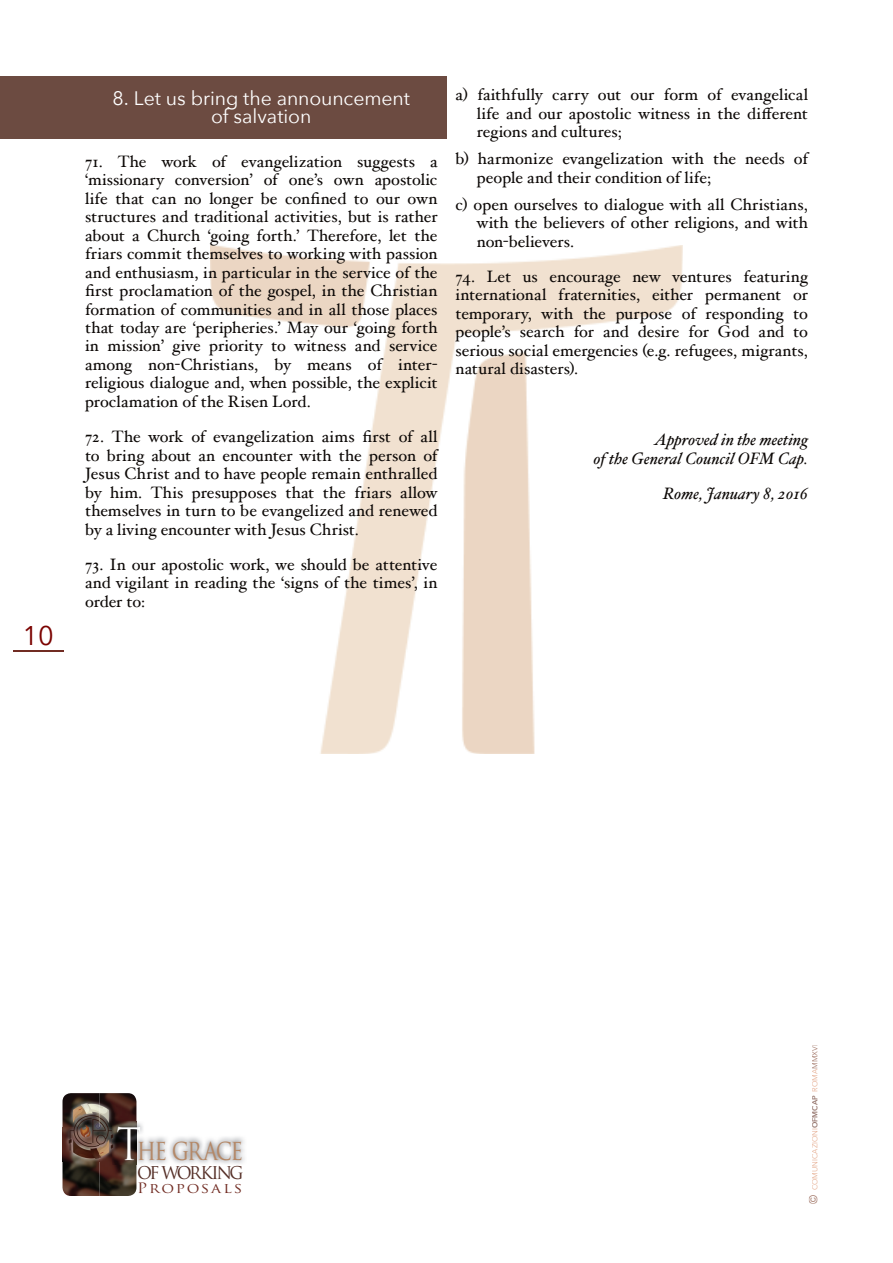
<style>
.page{position:relative;width:893px;height:1263px;background:#fff}
.page>*{position:absolute;margin:0;border:0;box-sizing:border-box;transform-origin:0 0}
.t1{font:28.35px "Trajan Pro";letter-spacing:-.09em;color:#b48867;scale:.81 1}
.t2{font:27px "Avenir Next";color:#7b0300}
.t3{font:20.25px "Trajan Pro";letter-spacing:-.125em;color:#542e26;scale:.92 1}
.t4{font:19.5px/18.5px "Avenir Next";letter-spacing:-.005em;color:#fff;text-align:center}
.t5{font:16.5px/18.5px "Hoefler Text";color:#0c0806;text-align:justify}
.t6{font:italic 16.5px/18.5px "Hoefler Text";color:#0c0806;text-align:right}
.t7{font:13.95px "Trajan Pro";letter-spacing:.11em;color:#712c23;scale:1.13 1}
.t8{font:7.5px "Avenir Next";color:#e6ae92}
.s1{font-size:43.5px;color:#fff}
.s2{font-family:"Arial";font-size:12px;color:#a47a6c}
.s3{font-weight:600;color:#987971}
.s4{color:#a47a6c}
</style>
<div class="page">
<hr style="left:13px;top:650px;width:51px;height:2px;background:#712c23">
<div style="left:0;top:76px;width:446px;height:63px;background:#6c4b41"></div>
<img style="left:210px;top:245px;width:473px;height:509px">
<img style="left:63px;top:1093px;width:73px;height:34px">
<img style="left:63px;top:1127px;width:50px;height:35px">
<img style="left:63px;top:1162px;width:73px;height:34px">
<img style="left:113px;top:1121px;width:132px;height:43px">
<h2 class="t2" style="left:23px;top:613px;width:33px">10</h2>
<p class="t4" style="left:113px;top:88px;width:299px">8. Let us bring the announcement of salvation</p>
<p class="t5" style="left:85px;top:152px;width:354px">71. The work of evangelization suggests a ‘missionary conversion’ of one’s own apostolic life that can no longer be confined to our own structures and traditional activities, but is rather about a Church ‘going forth.’ Therefore, let the friars commit themselves to working with passion and enthusiasm, in particular in the service of the first proclamation of the gospel, in the Christian formation of communities and in all those places that today are ‘peripheries.’ May our ‘going forth in mission’ give priority to witness and service among non-Christians, by means of inter&shy;religious dialogue and, when possible, the explicit proclamation of the Risen Lord.</p>
<p class="t5" style="left:85px;top:427px;width:354px">72. The work of evangelization aims first of all to bring about an encounter with the person of Jesus Christ and to have people remain enthralled by him. This presupposes that the friars allow themselves in turn to be evangelized and renewed by a living encounter with Jesus Christ.</p>
<p class="t5" style="left:85px;top:555px;width:354px">73. In our apostolic work, we should be attentive and vigilant in reading the ‘signs of the times’, in order to:</p>
<p class="t5" style="left:477px;top:85px;width:333px;text-indent:-21px">a) faithfully carry out our form of evangelical life and our apostolic witness in the different regions and cultures;</p>
<p class="t5" style="left:477px;top:149px;width:333px;text-indent:-21px">b) harmonize evangelization with the needs of people and their condition of life;</p>
<p class="t5" style="left:477px;top:195px;width:333px;text-indent:-21px">c) open ourselves to dialogue with all Christians, with the believers of other religions, and with non-believers.</p>
<p class="t5" style="left:455px;top:267px;width:354px">74. Let us encourage new ventures featuring international fraternities, either permanent or temporary, with the purpose of responding to people’s search for and desire for God and to serious social emergencies (e.g. refugees, migrants, natural disasters).</p>
<p class="t6" style="left:594px;top:430px;width:216px">Approved in the meeting<br>of the General Council OFM Cap.</p>
<p class="t6" style="left:663px;top:484px;width:146px">Rome, January 8, 2016</p>
<h1 class="t1" style="left:117px;top:1131px;width:158px"><span class="s1">T</span>he grace</h1>
<p class="t3" style="left:137px;top:1158px;width:117px">of working</p>
<p class="t7" style="left:137px;top:1179px;width:95px">Proposals</p>
<p class="t8" style="left:809px;top:1204px;width:161px;rotate:-90deg"><span class="s2">©</span> COMUNICAZIONI<span class="s3">OFMCAP</span> ROMA<span class="s4">MMXVI</span></p>
</div>
